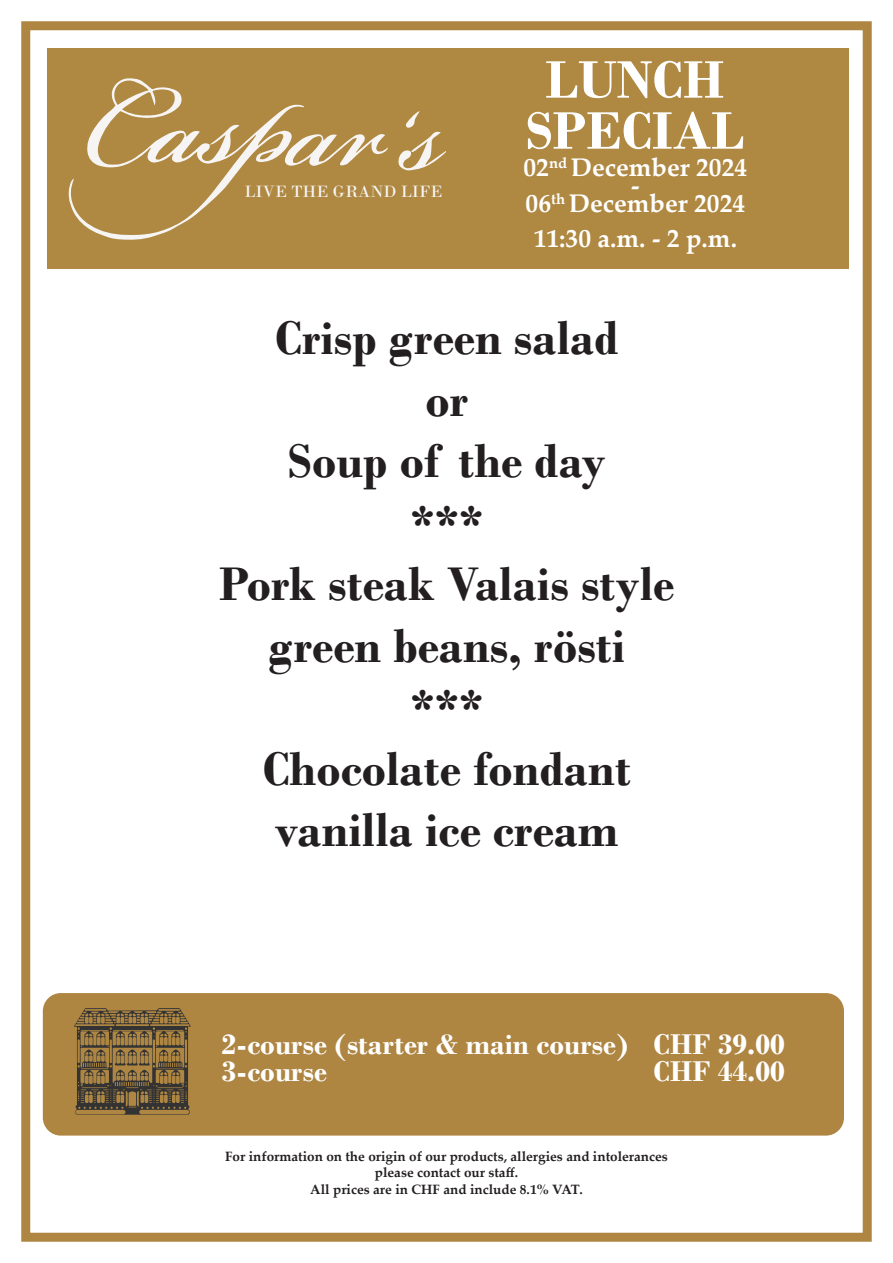
<style>
.page{position:relative;width:893px;height:1263px;background:#fff}
.page>*{position:absolute;margin:0;border:0;box-sizing:border-box;transform-origin:0 0}
.t1{font:700 55.5px/51px "Bodoni";color:#fff;text-align:center}
.t2{font:700 49.5px/61.5px "Bodoni";color:#231f20;text-align:center}
.t3{font:700 30px/27px "Bodoni";color:#fff}
.t4{font:700 25.5px/18px "Palatino Linotype";color:#fff;text-align:center}
.t5{font:17.25px "Bodoni";color:#f7f5f4}
.t6{font:700 13.5px/16.5px "Palatino Linotype";color:#231f20;text-align:center}
</style>
<div class="page">
<div style="left:21px;top:21px;width:851px;height:1221px;border:9px solid #ae8642"></div>
<div style="left:47px;top:48px;width:802px;height:220px;background:#af8842"></div>
<svg style="left:69px;top:78px;width:319px;height:162px"></svg>
<svg style="left:398px;top:111px;width:48px;height:60px"></svg>
<div style="left:43px;top:993px;width:801px;height:142px;background:#ae8642;border-radius:18px"></div>
<svg style="left:74px;top:1008px;width:117px;height:107px"></svg>
<p class="t5" style="left:244px;top:182px;width:199px">LIVE THE GRAND LIFE</p>
<h1 class="t1" style="left:526px;top:54px;width:220px">LUNCH<br>SPECIAL</h1>
<h3 class="t4" style="left:523px;top:157px;width:225px">02<sup>nd</sup> December 2024 -<br>06<sup>th</sup> December 2024</h3>
<h3 class="t4" style="left:534px;top:228px;width:205px">11:30 a.m. - 2 p.m.</h3>
<h2 class="t2" style="left:219px;top:307px;width:457px">Crisp green salad<br>or<br>Soup of the day<br>***<br>Pork steak Valais style green beans, rösti<br>***<br>Chocolate fondant vanilla ice cream</h2>
<h3 class="t3" style="left:222px;top:1031px;width:565px">2-course (starter &amp; main course) CHF 39.00<br>3-course</h3>
<h3 class="t3" style="left:654px;top:1058px;width:133px">CHF 44.00</h3>
<p class="t6" style="left:225px;top:1147px;width:444px">For information on the origin of our products, allergies and intolerances please contact our staff.<br>All prices are in CHF and include 8.1% VAT.</p>
</div>
